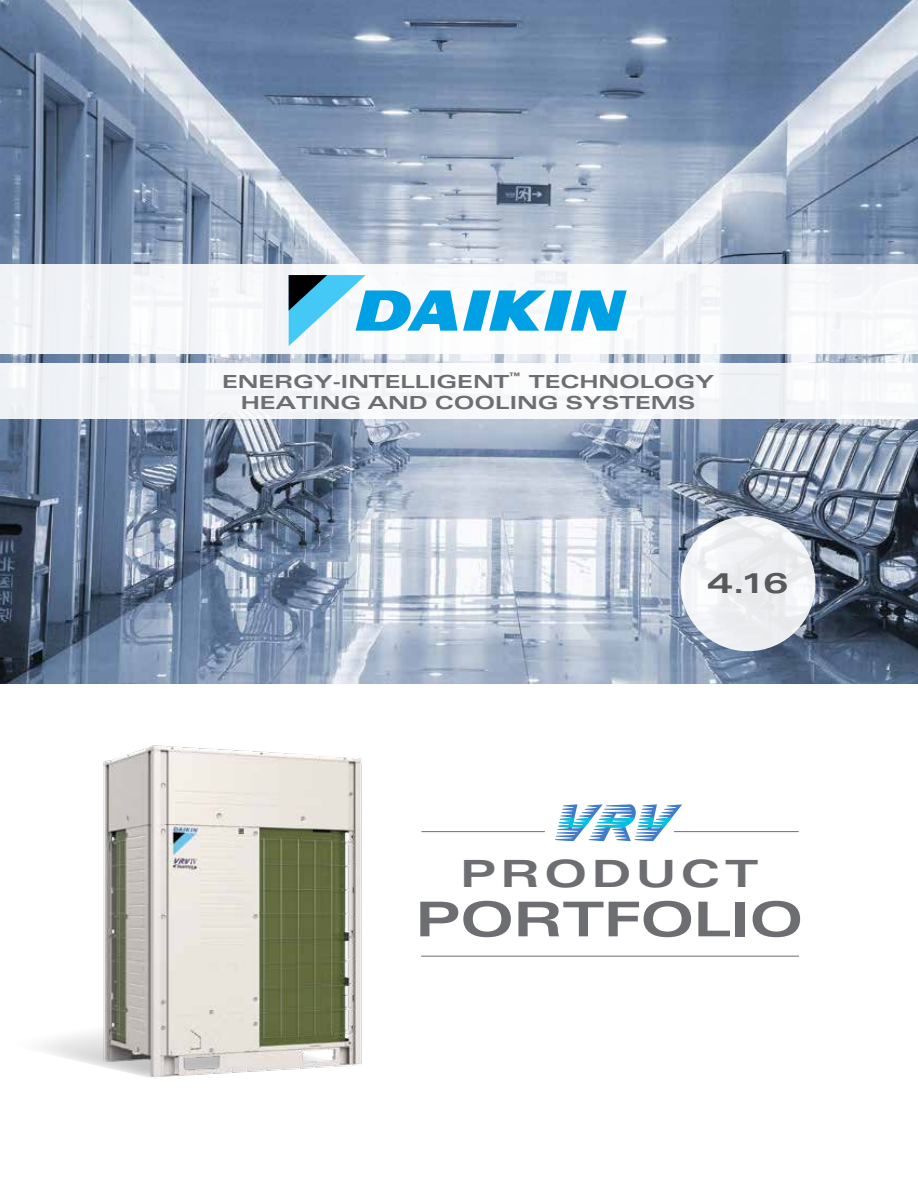
<style>
.page{position:relative;width:918px;height:1188px;background:#fff}
.page>*{position:absolute;margin:0;border:0;box-sizing:border-box;transform-origin:0 0}
.t1{font:700 expanded 48px "Univers LT Std";letter-spacing:-.02em;color:#6d6e71;scale:1.18 1}
.t2{font:700 expanded 37.5px "Univers LT Std";letter-spacing:.095em;color:#6d6e71;scale:1.2 1}
.t3{font:700 expanded 28.5px "Univers LT Std";color:#58595b;scale:1.2 1}
.t4{font:700 expanded 18px/21px "Univers LT Std";letter-spacing:-.01em;color:#6d6e71;scale:1.2 1}
.t5{font:700 expanded 9px "Univers";color:#6d6e71;scale:1.2 1}
</style>
<div class="page">
<img style="left:0;top:0;width:918px;height:683px">
<div style="left:0;top:364px;width:918px;height:55px;background:#f5f7f9"></div>
<div style="left:0;top:264px;width:918px;height:89px;background:#f5f6f8"></div>
<svg style="left:555px;top:804px;width:128px;height:37px"></svg>
<hr style="left:421px;top:956px;width:378px;height:1px;background:#6d6e71">
<hr style="left:422px;top:831px;width:123px;height:1px;background:#6d6e71">
<hr style="left:674px;top:831px;width:125px;height:1px;background:#6d6e71">
<svg style="left:289px;top:275px;width:338px;height:71px"></svg>
<svg style="left:42px;top:1036px;width:40px;height:26px"></svg>
<img style="left:82px;top:745px;width:280px;height:333px">
<div style="left:680px;top:516px;width:135px;height:135px;background:linear-gradient(to right,#f1f3f6,#eceeef);border-radius:50%"></div>
<p class="t5" style="left:510px;top:371px;width:11px">™</p>
<p class="t4" style="left:241px;top:371px;width:396px;text-indent:288px">TECHNOLOGY<br>HEATING AND COOLING SYSTEMS</p>
<p class="t4" style="left:222px;top:371px;width:241px">ENERGY-INTELLIGENT</p>
<h3 class="t3" style="left:707px;top:567px;width:69px">4.16</h3>
<h2 class="t2" style="left:460px;top:852px;width:250px">PRODUCT</h2>
<h1 class="t1" style="left:415px;top:892px;width:331px">PORTFOLIO</h1>
</div>
